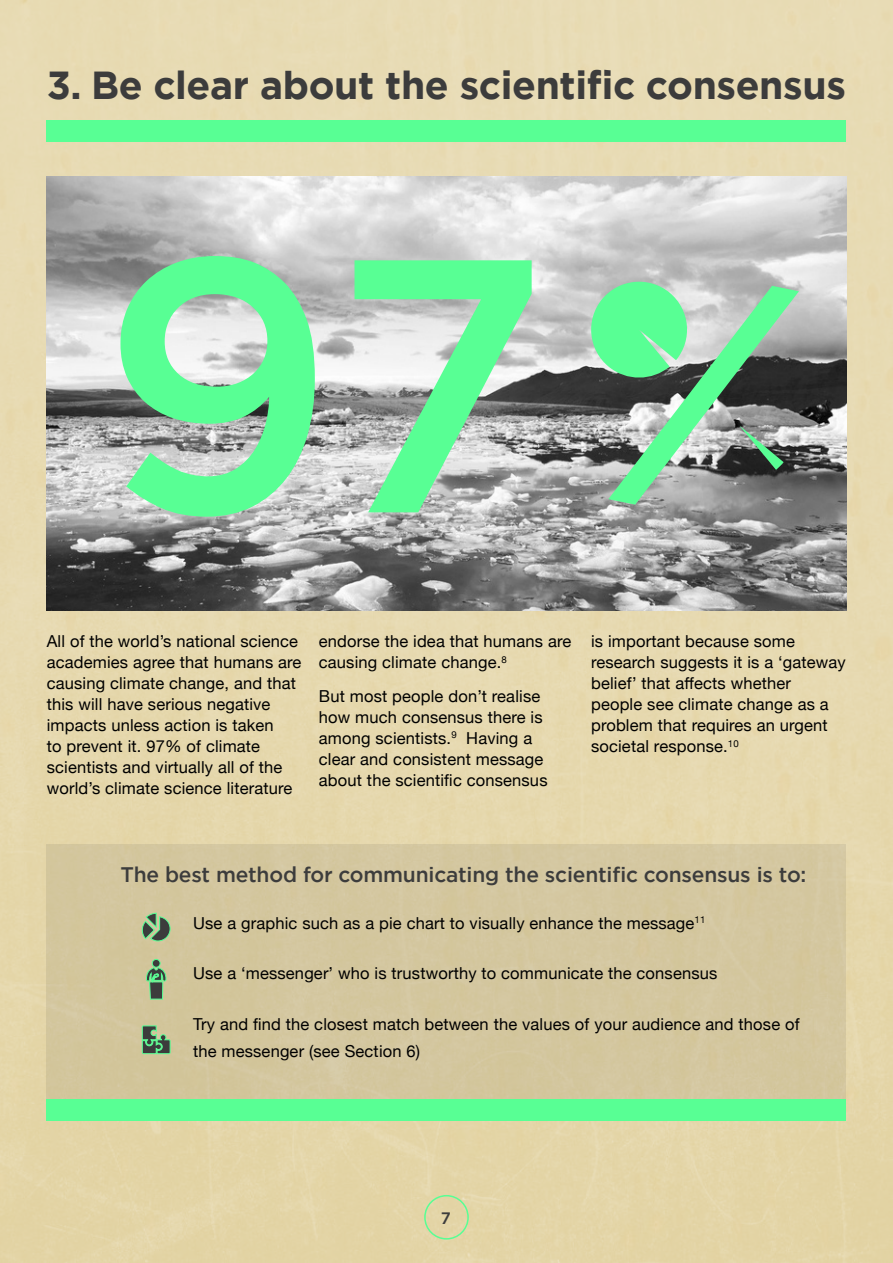
<style>
.page{position:relative;width:893px;height:1263px;background:#fff}
.page>*{position:absolute;margin:0;border:0;box-sizing:border-box;transform-origin:0 0}
.t1{font:500 360px "Gotham";color:#58ff94}
.t2{font:700 39px "Gotham";letter-spacing:-.01em;color:#3c3c3c}
.t3{font:500 21px "Gotham";letter-spacing:-.01em;color:#3c3c3c}
.t4{font:16.5px/21px "Helvetica Neue";letter-spacing:.01em;color:#000}
.t5{font:500 16.5px "Gotham";color:#3c3c3c}
</style>
<div class="page">
<img style="left:0;top:0;width:893px;height:1263px">
<img style="left:47px;top:176px;width:799px;height:434px">
<div style="left:47px;top:844px;width:799px;height:255px;background:#d3c69e"></div>
<svg style="left:142px;top:1026px;width:28px;height:28px"></svg>
<svg style="left:141px;top:913px;width:29px;height:28px"></svg>
<div style="left:152px;top:959px;width:8px;height:8px;background:#3c3c3c;border-radius:50%"></div>
<div style="left:152px;top:959px;width:8px;height:8px;border:1px solid #58ff94;border-radius:50%"></div>
<svg style="left:146px;top:967px;width:20px;height:32px"></svg>
<div style="left:424px;top:1195px;width:45px;height:44px;border:2px solid #58ff94;border-radius:50%"></div>
<div style="left:47px;top:1099px;width:799px;height:21px;background:#58ff94"></div>
<div style="left:47px;top:120px;width:799px;height:22px;background:#58ff94"></div>
<svg style="left:585px;top:276px;width:24px;height:105px;background:#90cda6"></svg>
<svg style="left:609px;top:262px;width:190px;height:266px;background:#8ca194"></svg>
<h2 class="t2" style="left:47px;top:60px;width:801px">3. Be clear about the scientific consensus</h2>
<h1 class="t1" style="left:99px;top:149px;width:452px">97</h1>
<p class="t4" style="left:47px;top:632px;width:256px">All of the world’s national science academies agree that humans are causing climate change, and that this will have serious negative impacts unless action is taken<br>to prevent it. 97% of climate scientists and virtually all of the world’s climate science literature</p>
<p class="t4" style="left:319px;top:632px;width:254px">endorse the idea that humans are causing climate change.<sup>8</sup></p>
<p class="t4" style="left:319px;top:686px;width:230px">But most people don’t realise how much consensus there is among scientists.<sup>9</sup> Having a clear and consistent message about the scientific consensus</p>
<p class="t4" style="left:591px;top:632px;width:256px">is important because some research suggests it is a ‘gateway belief’ that affects whether people see climate change as a problem that requires an urgent societal response.<sup>10</sup></p>
<p class="t3" style="left:120px;top:861px;width:687px">The best method for communicating the scientific consensus is to:</p>
<p class="t4" style="left:193px;top:913px;width:514px">Use a graphic such as a pie chart to visually enhance the message<sup>11</sup></p>
<p class="t4" style="left:193px;top:964px;width:526px">Use a ‘messenger’ who is trustworthy to communicate the consensus</p>
<p class="t4" style="left:193px;top:1011px;width:608px;line-height:27px">Try and find the closest match between the values of your audience and those of the messenger (see Section 6)</p>
<p class="t5" style="left:441px;top:1207px;width:12px">7</p>
</div>
